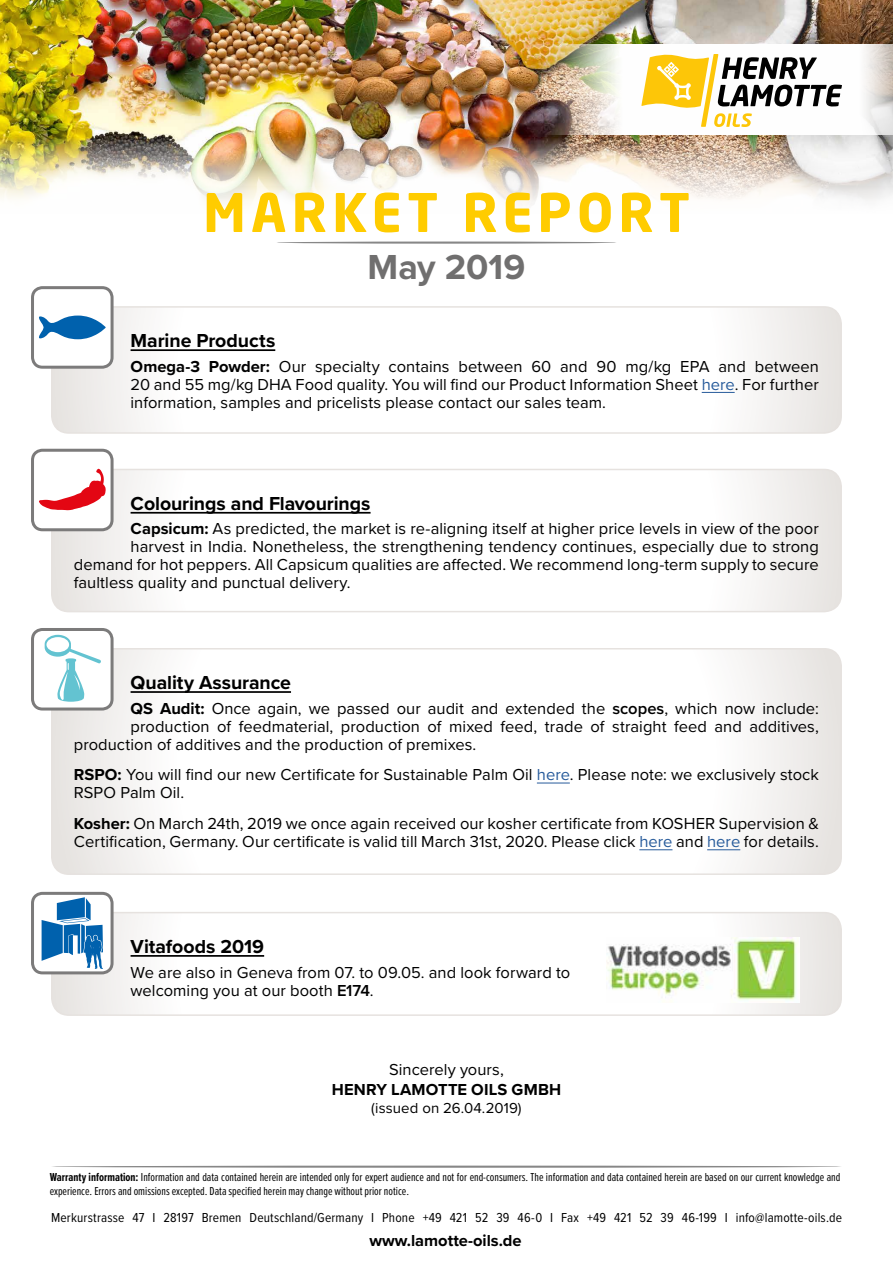
<style>
.page{position:relative;width:893px;height:1263px;background:#fff}
.page>*{position:absolute;margin:0;border:0;box-sizing:border-box;transform-origin:0 0}
.t1{font:700 52.5px "Neo Sans W1 G";letter-spacing:.095em;color:#fc0}
.t2{font:700 36px "Proxima Nova";color:#706f6f}
.t3{font:700 19.5px "Proxima Nova";letter-spacing:-.005em;color:#000}
.t4{font:16.5px/18px "Proxima Nova";letter-spacing:.005em;color:#000}
.t5{font:700 16.5px "Proxima Nova";color:#000}
.t6{font:15px "Proxima Nova";letter-spacing:.01em;color:#000}
.t7{font:13.5px "Proxima Nova Cond";letter-spacing:.01em;color:#000}
.t8{font:12px/13.5px "Proxima Nova Ex Cn";color:#000}
.s1{font-weight:700}
.s2{color:#275b9b}
.s3{font-weight:600}
</style>
<div class="page">
<img style="left:0;top:0;width:893px;height:205px">
<svg style="left:54px;top:913px;width:785px;height:100px"></svg>
<hr style="left:131px;top:955px;width:133px;height:2px;background:#000">
<div style="left:51px;top:912px;width:791px;height:104px;border:2px solid #e6e2df;border-radius:17px"></div>
<svg style="left:54px;top:309px;width:785px;height:122px"></svg>
<hr style="left:131px;top:349px;width:144px;height:2px;background:#000">
<hr style="left:702px;top:392px;width:33px;height:1px;background:#275b9b">
<div style="left:51px;top:306px;width:791px;height:128px;border:2px solid #e6e2df;border-radius:17px"></div>
<svg style="left:54px;top:469px;width:787px;height:143px"></svg>
<hr style="left:131px;top:512px;width:240px;height:2px;background:#000">
<div style="left:51px;top:469px;width:791px;height:143px;border:2px solid #e6e2df;border-radius:17px"></div>
<svg style="left:54px;top:651px;width:785px;height:221px"></svg>
<hr style="left:131px;top:691px;width:160px;height:2px;background:#000">
<hr style="left:537px;top:782px;width:33px;height:1px;background:#275b9b">
<hr style="left:639px;top:849px;width:33px;height:1px;background:#275b9b">
<hr style="left:707px;top:849px;width:33px;height:1px;background:#275b9b">
<div style="left:51px;top:648px;width:791px;height:227px;border:2px solid #e6e2df;border-radius:17px"></div>
<div style="left:33px;top:893px;width:79px;height:80px;background:#fff;border-radius:10px"></div>
<div style="left:31px;top:892px;width:83px;height:82px;border:3px solid #7c7b7b;border-radius:10px"></div>
<svg style="left:42px;top:897px;width:61px;height:72px"></svg>
<div style="left:33px;top:288px;width:79px;height:79px;background:#fff;border-radius:10px"></div>
<div style="left:31px;top:286px;width:83px;height:83px;border:3px solid #7c7b7b;border-radius:10px"></div>
<div style="left:33px;top:450px;width:79px;height:80px;background:#fff;border-radius:10px"></div>
<div style="left:31px;top:449px;width:83px;height:82px;border:3px solid #7c7b7b;border-radius:10px"></div>
<div style="left:33px;top:629px;width:79px;height:80px;background:#fff;border-radius:10px"></div>
<div style="left:31px;top:628px;width:83px;height:82px;border:3px solid #7c7b7b;border-radius:10px"></div>
<svg style="left:45px;top:635px;width:56px;height:67px"></svg>
<svg style="left:39px;top:316px;width:67px;height:23px"></svg>
<svg style="left:39px;top:469px;width:67px;height:41px"></svg>
<img style="left:607px;top:938px;width:192px;height:64px">
<hr style="left:276px;top:242px;width:341px;height:2px;background:#878787;border-radius:50%">
<hr style="left:51px;top:1165px;width:791px;height:3px;background:#878787;border-radius:50%">
<img style="left:541px;top:44px;width:352px;height:90px">
<svg style="left:641px;top:50px;width:201px;height:77px"></svg>
<h1 class="t1" style="left:203px;top:179px;width:488px">MARKET REPORT</h1>
<h2 class="t2" style="left:368px;top:240px;width:159px">May 2019</h2>
<p class="t3" style="left:131px;top:326px;width:146px">Marine Products</p>
<p class="t4" style="left:131px;top:357px;width:690px;text-align:justify"><span class="s1">Omega-3 Powder:</span> Our specialty contains between 60 and 90 mg/kg EPA and between 20 and 55 mg/kg DHA Food quality. You will find our Product Information Sheet <span class="s2">here</span>. For further information, samples and pricelists please contact our sales team.</p>
<p class="t3" style="left:131px;top:489px;width:241px">Colourings and Flavourings</p>
<p class="t4" style="left:131px;top:519px;width:690px"><span class="s1">Capsicum:</span> As predicted, the market is re-aligning itself at higher price levels in view of the poor</p>
<p class="t4" style="left:131px;top:537px;width:690px">harvest in India. Nonetheless, the strengthening tendency continues, especially due to strong</p>
<p class="t4" style="left:74px;top:555px;width:746px">demand for hot peppers. All Capsicum qualities are affected. We recommend long-term supply to secure</p>
<p class="t4" style="left:74px;top:573px;width:278px">faultless quality and punctual delivery.</p>
<p class="t3" style="left:131px;top:668px;width:162px">Quality Assurance</p>
<p class="t4" style="left:131px;top:698px;width:690px"><span class="s1">QS Audit:</span> Once again, we passed our audit and extended the <span class="s3">scopes</span>, which now include:</p>
<p class="t4" style="left:131px;top:716px;width:690px">production of feedmaterial, production of mixed feed, trade of straight feed and additives,</p>
<p class="t4" style="left:74px;top:734px;width:404px">production of additives and the production of premixes.</p>
<p class="t4" style="left:74px;top:765px;width:746px"><span class="s1">RSPO:</span> You will find our new Certificate for Sustainable Palm Oil <span class="s2">here</span>. Please note: we exclusively stock<br>RSPO Palm Oil.</p>
<p class="t4" style="left:74px;top:814px;width:747px"><span class="s1">Kosher:</span> On March 24th, 2019 we once again received our kosher certificate from KOSHER Supervision &amp;<br>Certification, Germany. Our certificate is valid till March 31st, 2020. Please click <span class="s2">here</span> and <span class="s2">here</span> for details.</p>
<p class="t3" style="left:131px;top:932px;width:135px">Vitafoods 2019</p>
<p class="t4" style="left:131px;top:962px;width:441px">We are also in Geneva from 07. to 09.05. and look forward to welcoming you at our booth <span class="s3">E174</span>.</p>
<p class="t4" style="left:389px;top:1060px;width:116px">Sincerely yours,</p>
<p class="t5" style="left:332px;top:1077px;width:231px">HENRY LAMOTTE OILS GMBH</p>
<p class="t6" style="left:371px;top:1097px;width:152px">(issued on 26.04.2019)</p>
<p class="t8" style="left:50px;top:1170px;width:792px"><span class="s1">Warranty information:</span> Information and data contained herein are intended only for expert audience and not for end-consumers. The information and data contained herein are based on our current knowledge and experience. Errors and omissions excepted. Data specified herein may change without prior notice.</p>
<p class="t7" style="left:51px;top:1207px;width:792px">Merkurstrasse 47 I 28197 Bremen Deutschland/Germany I Phone +49 421 52 39 46-0 I Fax +49 421 52 39 46-199 I info@lamotte-oils.de</p>
<p class="t5" style="left:369px;top:1228px;width:154px">www.lamotte-oils.de</p>
</div>
